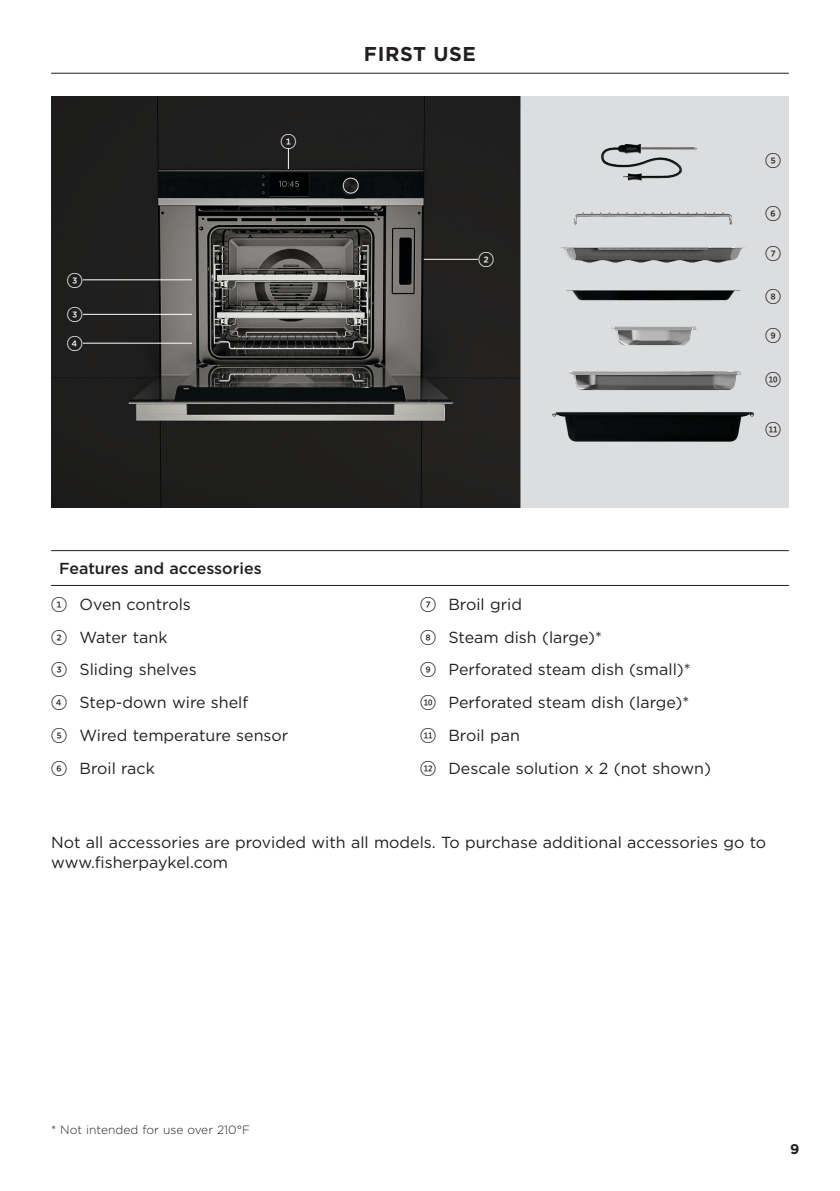
<style>
.page{position:relative;width:840px;height:1191px;background:#fff}
.page>*{position:absolute;margin:0;border:0;box-sizing:border-box;transform-origin:0 0}
.t1{font:700 20px "Gotham";letter-spacing:.03em;color:#231f20}
.t2{font:16px/32.8px "Gotham";color:#231f20}
.t3{font:500 16px "Gotham";color:#231f20}
.t4{font:500 16px "Gotham FP Nos";color:#231f20}
.t5{font:500 16px/34.4px "Gotham FP Nos";color:#fff}
.t6{font:16px "Gotham FP Nos Medium Half";color:#231f20}
.t7{font:700 14px "Gotham";color:#231f20}
.t8{font:300 12px "Gotham";color:#231f20}
.s1{font-family:"Gotham FP Nos";font-weight:500}
.s2{font-family:"Gotham FP Nos Medium Half"}
</style>
<div class="page">
<hr style="left:51px;top:73px;width:737px;height:1px;background:#231f20">
<img style="left:51px;top:96px;width:737px;height:411px">
<hr style="left:83px;top:279px;width:109px;height:1px;background:#fff">
<hr style="left:83px;top:314px;width:109px;height:1px;background:#fff">
<hr style="left:83px;top:343px;width:109px;height:1px;background:#fff">
<hr style="left:423px;top:259px;width:55px;height:1px;background:#fff">
<svg style="left:288px;top:148px;width:1px;height:21px"></svg>
<hr style="left:51px;top:550px;width:737px;height:1px;background:#231f20">
<hr style="left:51px;top:585px;width:737px;height:1px;background:#231f20">
<p class="t5" style="left:67px;top:264px;width:18px">3<br>3</p>
<p class="t5" style="left:67px;top:327px;width:18px">4</p>
<p class="t5" style="left:280px;top:125px;width:18px">1</p>
<p class="t1" style="left:364px;top:41px;width:113px">FIRST USE</p>
<p class="t5" style="left:478px;top:243px;width:18px">2</p>
<p class="t3" style="left:59px;top:558px;width:204px">Features and accessories</p>
<p class="t2" style="left:51px;top:587px;width:239px"><span class="s1">1</span> Oven controls<br><span class="s1">2</span> Water tank<br><span class="s1">3</span> Sliding shelves<br><span class="s1">4</span> Step-down wire shelf<br><span class="s1">5</span> Wired temperature sensor<br><span class="s1">6</span> Broil rack</p>
<p class="t2" style="left:420px;top:587px;width:292px"><span class="s1">7</span> Broil grid<br><span class="s1">8</span> Steam dish (large)*<br><span class="s1">9</span> Perforated steam dish (small)*<br><span class="s2">!0</span> Perforated steam dish (large)*<br><span class="s2">!1</span> Broil pan<br><span class="s2">!2</span> Descale solution x 2 (not shown)</p>
<p class="t4" style="left:764px;top:153px;width:18px">5</p>
<p class="t4" style="left:764px;top:206px;width:18px">6</p>
<p class="t4" style="left:764px;top:246px;width:18px">7</p>
<p class="t4" style="left:764px;top:289px;width:18px">8</p>
<p class="t4" style="left:764px;top:328px;width:18px">9</p>
<p class="t6" style="left:764px;top:372px;width:18px">!0</p>
<p class="t6" style="left:764px;top:422px;width:18px">!1</p>
<p class="t2" style="left:51px;top:832px;width:716px;line-height:20px">Not all accessories are provided with all models. To purchase additional accessories go to www.fisherpaykel.com</p>
<p class="t8" style="left:51px;top:1122px;width:200px">* Not intended for use over 210°F</p>
<p class="t7" style="left:789px;top:1139px;width:11px">9</p>
</div>
